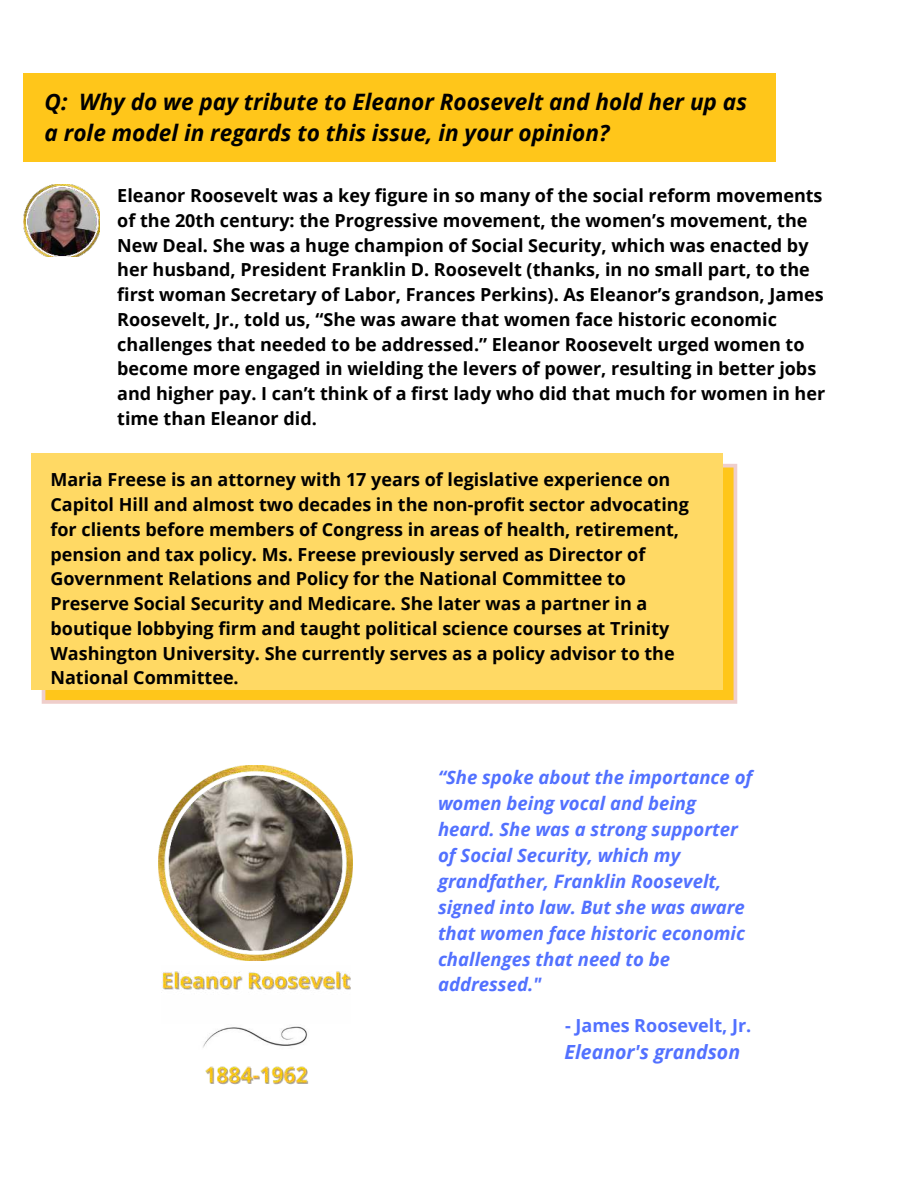
<style>
.page{position:relative;width:918px;height:1188px;background:#fff}
.page>*{position:absolute;margin:0;border:0;box-sizing:border-box;transform-origin:0 0}
.t1{font:italic 700 22.65px/31.5px "Open Sans";color:#000}
.t2{font:italic 700 19.5px "Open Sans";color:#5271ff}
.t3{font:italic 700 18.6px/25.8px "Open Sans";color:#5271ff}
.t4{font:700 18px/24.8px "Open Sans";color:#000}
.t5{font:700 18px "Open Sans";color:#5271ff}
</style>
<div class="page">
<div style="left:24px;top:73px;width:752px;height:89px;background:#ffc61a"></div>
<img style="left:24px;top:185px;width:75px;height:72px">
<img style="left:158px;top:766px;width:195px;height:195px">
<img style="left:203px;top:1026px;width:105px;height:22px">
<img style="left:162px;top:971px;width:189px;height:19px">
<img style="left:205px;top:1066px;width:104px;height:19px">
<svg style="left:42px;top:464px;width:695px;height:240px;background:#fac84c"></svg>
<div style="left:31px;top:453px;width:692px;height:237px;background:#ffd964"></div>
<p class="t1" style="left:45px;top:85px;width:704px">Q: Why do we pay tribute to Eleanor Roosevelt and hold her up as a role model in regards to this issue, in your opinion?</p>
<p class="t4" style="left:117px;top:183px;width:709px">Eleanor Roosevelt was a key figure in so many of the social reform movements of the 20th century: the Progressive movement, the women’s movement, the New Deal. She was a huge champion of Social Security, which was enacted by her husband, President Franklin D. Roosevelt (thanks, in no small part, to the first woman Secretary of Labor, Frances Perkins). As Eleanor’s grandson, James Roosevelt, Jr., told us, “She was aware that women face historic economic challenges that needed to be addressed.” Eleanor Roosevelt urged women to become more engaged in wielding the levers of power, resulting in better jobs and higher pay. I can’t think of a first lady who did that much for women in her time than Eleanor did.</p>
<p class="t4" style="left:50px;top:467px;width:640px">Maria Freese is an attorney with 17 years of legislative experience on Capitol Hill and almost two decades in the non-profit sector advocating for clients before members of Congress in areas of health, retirement, pension and tax policy. Ms. Freese previously served as Director of Government Relations and Policy for the National Committee to Preserve Social Security and Medicare. She later was a partner in a boutique lobbying firm and taught political science courses at Trinity Washington University. She currently serves as a policy advisor to the National Committee.</p>
<p class="t3" style="left:438px;top:764px;width:316px">“She spoke about the importance of women being vocal and being heard. She was a strong supporter of Social Security, which my grandfather, Franklin Roosevelt, signed into law. But she was aware that women face historic economic challenges that need to be addressed."</p>
<p class="t5" style="left:565px;top:1012px;width:188px">- James Roosevelt, Jr.</p>
<p class="t2" style="left:565px;top:1038px;width:177px">Eleanor's grandson</p>
</div>
